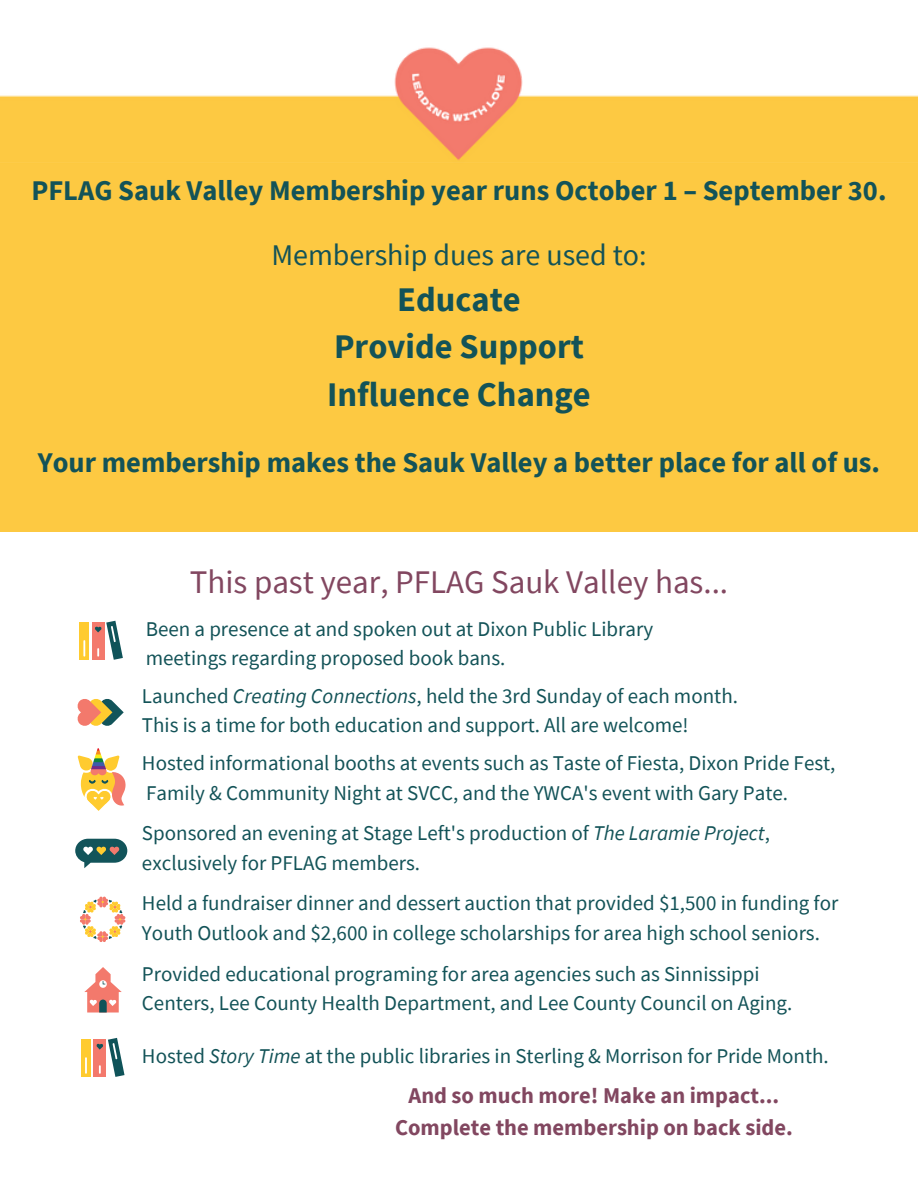
<style>
.page{position:relative;width:918px;height:1188px;background:#fff}
.page>*{position:absolute;margin:0;border:0;box-sizing:border-box;transform-origin:0 0}
.t1{font:700 34.5px "Source Sans Pro";color:#135358}
.t2{font:33px "Source Sans Pro";color:#824760}
.t3{font:30px "Source Sans Pro";color:#135358}
.t4{font:700 28.5px "Source Sans Pro";color:#135358}
.t5{font:700 22.5px "Source Sans Pro";color:#824760}
.t6{font:21px/29.2px "Source Sans Pro";color:#135358}
.s1{font-style:italic}
</style>
<div class="page">
<img style="left:0;top:47px;width:918px;height:485px">
<div style="left:92px;top:623px;width:12px;height:37px;background:#f3796c"></div>
<div style="left:80px;top:623px;width:9px;height:37px;background:#ffcb2f"></div>
<svg style="left:83px;top:640px;width:2px;height:17px"></svg>
<svg style="left:95px;top:621px;width:28px;height:39px"></svg>
<div style="left:94px;top:1040px;width:12px;height:37px;background:#f3796c"></div>
<div style="left:81px;top:1040px;width:10px;height:37px;background:#ffcb2f"></div>
<svg style="left:85px;top:1057px;width:2px;height:17px"></svg>
<svg style="left:96px;top:1038px;width:29px;height:39px"></svg>
<img style="left:95px;top:748px;width:6px;height:7px">
<svg style="left:78px;top:755px;width:48px;height:56px"></svg>
<svg style="left:84px;top:967px;width:38px;height:46px"></svg>
<svg style="left:77px;top:699px;width:47px;height:27px"></svg>
<svg style="left:75px;top:839px;width:52px;height:29px"></svg>
<svg style="left:80px;top:897px;width:45px;height:45px"></svg>
<p class="t4" style="left:31px;top:172px;width:857px">PFLAG Sauk Valley Membership year runs October 1 – September 30.</p>
<p class="t3" style="left:271px;top:235px;width:377px">Membership dues are used to:</p>
<p class="t1" style="left:397px;top:277px;width:125px">Educate</p>
<p class="t1" style="left:334px;top:324px;width:251px">Provide Support</p>
<p class="t1" style="left:327px;top:372px;width:265px">Influence Change</p>
<p class="t4" style="left:38px;top:444px;width:844px">Your membership makes the Sauk Valley a better place for all of us.</p>
<p class="t2" style="left:190px;top:560px;width:540px">This past year, PFLAG Sauk Valley has...</p>
<p class="t6" style="left:146px;top:614px;width:509px">Been a presence at and spoken out at Dixon Public Library</p>
<p class="t6" style="left:146px;top:643px;width:361px">meetings regarding proposed book bans.</p>
<p class="t6" style="left:142px;top:681px;width:597px">Launched <span class="s1">Creating Connections</span>, held the 3rd Sunday of each month.</p>
<p class="t6" style="left:142px;top:710px;width:548px">This is a time for both education and support. All are welcome!</p>
<p class="t6" style="left:142px;top:748px;width:695px">Hosted informational booths at events such as Taste of Fiesta, Dixon Pride Fest,<br>Family &amp; Community Night at SVCC, and the YWCA's event with Gary Pate.</p>
<p class="t6" style="left:142px;top:818px;width:629px">Sponsored an evening at Stage Left's production of <span class="s1">The Laramie Project</span>, exclusively for PFLAG members.</p>
<p class="t6" style="left:142px;top:888px;width:698px">Held a fundraiser dinner and dessert auction that provided $1,500 in funding for<br>Youth Outlook and $2,600 in college scholarships for area high school seniors.</p>
<p class="t6" style="left:142px;top:958px;width:652px">Provided educational programing for area agencies such as Sinnissippi<br>Centers, Lee County Health Department, and Lee County Council on Aging.</p>
<p class="t6" style="left:142px;top:1041px;width:688px">Hosted <span class="s1">Story Time</span> at the public libraries in Sterling &amp; Morrison for Pride Month.</p>
<p class="t5" style="left:408px;top:1081px;width:372px">And so much more! Make an impact...</p>
<p class="t5" style="left:395px;top:1113px;width:399px">Complete the membership on back side.</p>
</div>
